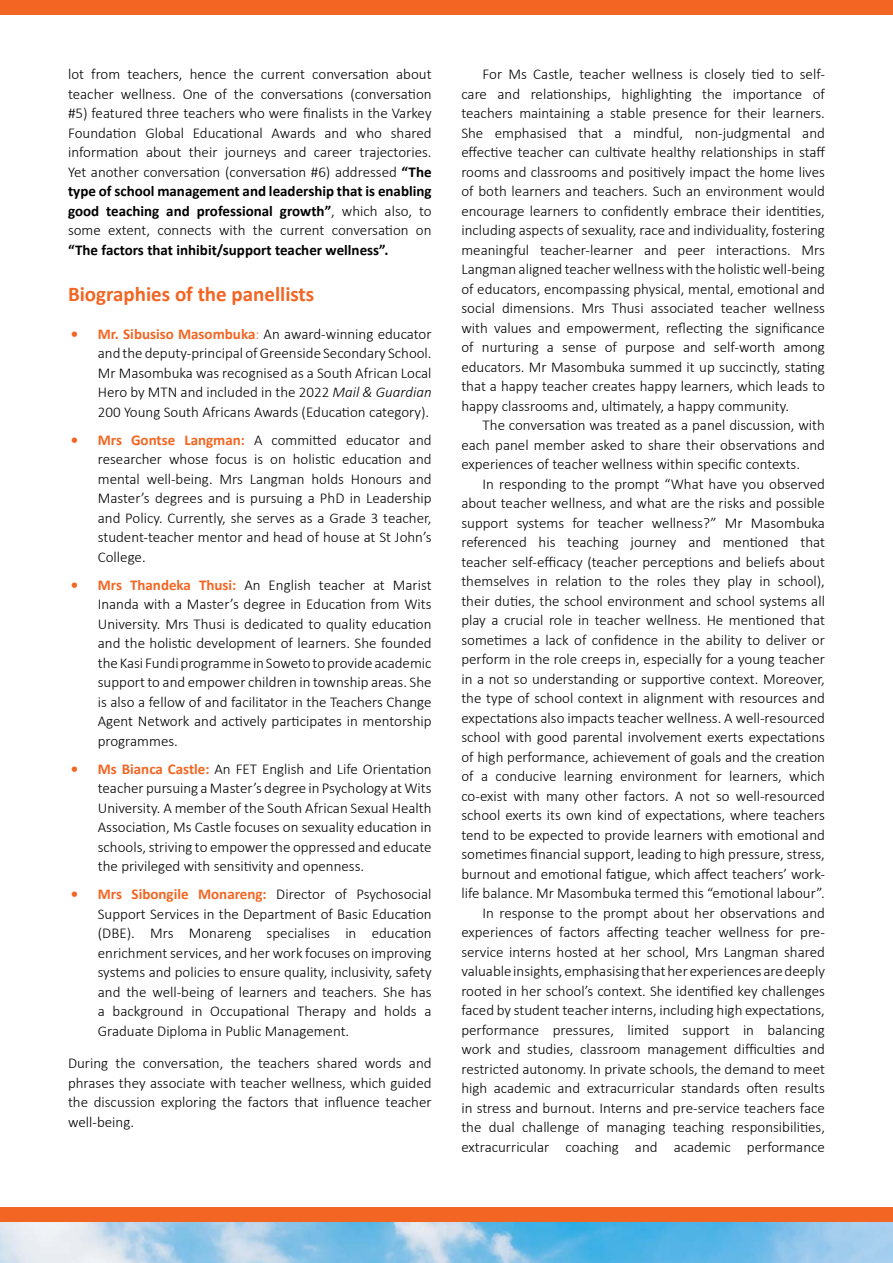
<style>
.page{position:relative;width:893px;height:1263px;background:#fff}
.page>*{position:absolute;margin:0;border:0;box-sizing:border-box;transform-origin:0 0}
.t1{font:700 21px "Calibri";color:#f26522}
.t2{font:300 15px/19.5px "Calibri";color:#000;text-align:justify}
.t3{font:700 15px "Calibri";color:#000}
.s1{font-weight:700}
.s2{font-weight:700;color:#f26522}
.s3{color:#f26522}
.s4{font-style:italic}
</style>
<div class="page">
<div style="left:0;top:0;width:893px;height:14px;background:#f26522"></div>
<img style="left:0;top:1221px;width:893px;height:42px">
<div style="left:0;top:1207px;width:893px;height:14px;background:#f26522"></div>
<p class="t2" style="left:68px;top:64px;width:365px">lot from teachers, hence the current conversation about teacher wellness. One of the conversations (conversation #5) featured three teachers who were finalists in the Varkey Foundation Global Educational Awards and who shared information about their journeys and career trajectories.<br>Yet another conversation (conversation #6) addressed <span class="s1">“The type of school management and leadership that is enabling good teaching and professional growth”</span>, which also, to some extent, connects with the current conversation on</p>
<p class="t3" style="left:68px;top:240px;width:322px">“The factors that inhibit/support teacher wellness”.</p>
<h1 class="t1" style="left:68px;top:281px;width:248px">Biographies of the panellists</h1>
<p class="t2" style="left:98px;top:324px;width:335px;text-indent:-27px"><span class="s2">• Mr. Sibusiso Masombuka</span><span class="s3">:</span> An award-winning educator and the deputy-principal of Greenside Secondary School.<br>Mr Masombuka was recognised as a South African Local Hero by MTN and included in the 2022 <span class="s4">Mail &amp; Guardian </span>200 Young South Africans Awards (Education category).</p>
<p class="t2" style="left:98px;top:430px;width:335px;text-indent:-27px"><span class="s2">• Mrs Gontse Langman:</span> A committed educator and researcher whose focus is on holistic education and mental well-being. Mrs Langman holds Honours and Master’s degrees and is pursuing a PhD in Leadership and Policy. Currently, she serves as a Grade 3 teacher, student-teacher mentor and head of house at St John’s College.</p>
<p class="t2" style="left:98px;top:575px;width:335px;text-indent:-27px"><span class="s2">• Mrs Thandeka Thusi:</span> An English teacher at Marist Inanda with a Master’s degree in Education from Wits University. Mrs Thusi is dedicated to quality education and the holistic development of learners. She founded the Kasi Fundi programme in Soweto to provide academic support to and empower children in township areas. She is also a fellow of and facilitator in the Teachers Change Agent Network and actively participates in mentorship programmes.</p>
<p class="t2" style="left:98px;top:759px;width:335px;text-indent:-27px"><span class="s2">• Ms Bianca Castle:</span> An FET English and Life Orientation teacher pursuing a Master’s degree in Psychology at Wits University. A member of the South African Sexual Health Association, Ms Castle focuses on sexuality education in schools, striving to empower the oppressed and educate the privileged with sensitivity and openness.</p>
<p class="t2" style="left:98px;top:884px;width:335px;text-indent:-27px"><span class="s2">• Mrs Sibongile Monareng:</span> Director of Psychosocial Support Services in the Department of Basic Education (DBE). Mrs Monareng specialises in education enrichment services, and her work focuses on improving systems and policies to ensure quality, inclusivity, safety and the well-being of learners and teachers. She has a background in Occupational Therapy and holds a Graduate Diploma in Public Management.</p>
<p class="t2" style="left:68px;top:1053px;width:365px">During the conversation, the teachers shared words and phrases they associate with teacher wellness, which guided the discussion exploring the factors that influence teacher well-being.</p>
<p class="t2" style="left:461px;top:64px;width:365px;text-indent:21px">For Ms Castle, teacher wellness is closely tied to self&shy;care and relationships, highlighting the importance of teachers maintaining a stable presence for their learners.<br>She emphasised that a mindful, non-judgmental and effective teacher can cultivate healthy relationships in staff rooms and classrooms and positively impact the home lives of both learners and teachers. Such an environment would encourage learners to confidently embrace their identities, including aspects of sexuality, race and individuality, fostering meaningful teacher-learner and peer interactions. Mrs Langman aligned teacher wellness with the holistic well-being of educators, encompassing physical, mental, emotional and social dimensions. Mrs Thusi associated teacher wellness with values and empowerment, reflecting the significance of nurturing a sense of purpose and self-worth among educators. Mr Masombuka summed it up succinctly, stating that a happy teacher creates happy learners, which leads to happy classrooms and, ultimately, a happy community.</p>
<p class="t2" style="left:461px;top:415px;width:365px;text-indent:21px">The conversation was treated as a panel discussion, with each panel member asked to share their observations and experiences of teacher wellness within specific contexts.</p>
<p class="t2" style="left:461px;top:474px;width:365px;text-align:right">In responding to the prompt “What have you observed about teacher wellness, and what are the risks and possible support systems for teacher wellness?” Mr Masombuka referenced his teaching journey and mentioned that teacher self-efficacy (teacher perceptions and beliefs about themselves in relation to the roles they play in school), their duties, the school environment and school systems all play a crucial role in teacher wellness. He mentioned that sometimes a lack of confidence in the ability to deliver or perform in the role creeps in, especially for a young teacher in a not so understanding or supportive context. Moreover, the type of school context in alignment with resources and expectations also impacts teacher wellness. A well-resourced school with good parental involvement exerts expectations of high performance, achievement of goals and the creation of a conducive learning environment for learners, which co-exist with many other factors. A not so well-resourced school exerts its own kind of expectations, where teachers tend to be expected to provide learners with emotional and sometimes financial support, leading to high pressure, stress, burnout and emotional fatigue, which affect teachers’ work&shy;life balance. Mr Masombuka termed this “emotional labour”.<br>In response to the prompt about her observations and experiences of factors affecting teacher wellness for pre&shy;service interns hosted at her school, Mrs Langman shared valuable insights, emphasising that her experiences are deeply rooted in her school’s context. She identified key challenges faced by student teacher interns, including high expectations, performance pressures, limited support in balancing work and studies, classroom management difficulties and restricted autonomy. In private schools, the demand to meet high academic and extracurricular standards often results in stress and burnout. Interns and pre-service teachers face the dual challenge of managing teaching responsibilities, extracurricular coaching and academic performance</p>
</div>
